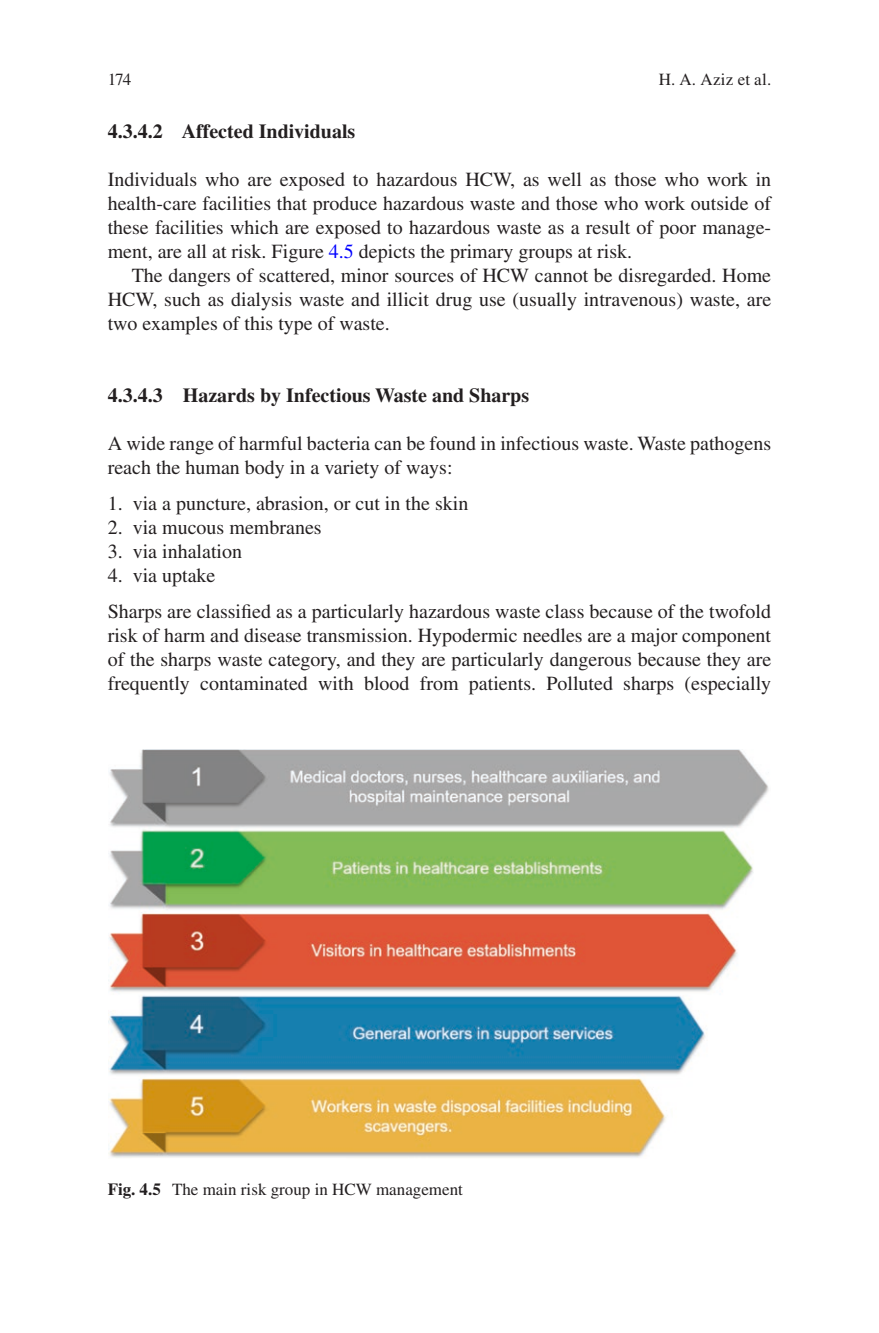
<style>
.page{position:relative;width:879px;height:1333px;background:#fff}
.page>*{position:absolute;margin:0;border:0;box-sizing:border-box;transform-origin:0 0}
.Text_flush{font:20px/24px "Times LT Std";color:#231f20;text-align:justify}
.Text{font:20px/24px "Times LT Std";color:#231f20;text-align:justify}
._3_hd{font:700 20px "Times LT Std";color:#231f20}
.t1{font:17px "Times LT Std";color:#231f20}
.s1{color:#00f}
.s2{font-weight:700}
</style>
<div class="page">
<img style="left:108px;top:749px;width:661px;height:409px">
<p class="t1" style="left:659px;top:70px;width:114px">H. A. Aziz et al.</p>
<p class="t1" style="left:108px;top:70px;width:25px">174</p>
<p class="_3_hd" style="left:108px;top:119px;width:249px">4.3.4.2 Affected Individuals</p>
<p class="Text_flush" style="left:108px;top:167px;width:665px">Individuals who are exposed to hazardous HCW, as well as those who work in health-care facilities that produce hazardous waste and those who work outside of these facilities which are exposed to hazardous waste as a result of poor manage&shy;ment, are all at risk. Figure <span class="s1">4.5</span> depicts the primary groups at risk.</p>
<p class="Text" style="left:108px;top:263px;width:665px;text-indent:24px">The dangers of scattered, minor sources of HCW cannot be disregarded. Home HCW, such as dialysis waste and illicit drug use (usually intravenous) waste, are two examples of this type of waste.</p>
<p class="_3_hd" style="left:108px;top:383px;width:423px">4.3.4.3 Hazards by Infectious Waste and Sharps</p>
<p class="Text_flush" style="left:108px;top:431px;width:665px">A wide range of harmful bacteria can be found in infectious waste. Waste pathogens reach the human body in a variety of ways:</p>
<p class="Text_flush" style="left:108px;top:491px;width:362px">1. via a puncture, abrasion, or cut in the skin</p>
<p class="Text_flush" style="left:108px;top:515px;width:215px">2. via mucous membranes</p>
<p class="Text_flush" style="left:108px;top:539px;width:136px">3. via inhalation</p>
<p class="Text_flush" style="left:108px;top:563px;width:109px">4. via uptake</p>
<p class="Text_flush" style="left:108px;top:599px;width:665px">Sharps are classified as a particularly hazardous waste class because of the twofold risk of harm and disease transmission. Hypodermic needles are a major component of the sharps waste category, and they are particularly dangerous because they are frequently contaminated with blood from patients. Polluted sharps (especially</p>
<p class="t1" style="left:108px;top:1179px;width:357px"><span class="s2">Fig. 4.5</span> The main risk group in HCW management</p>
</div>
